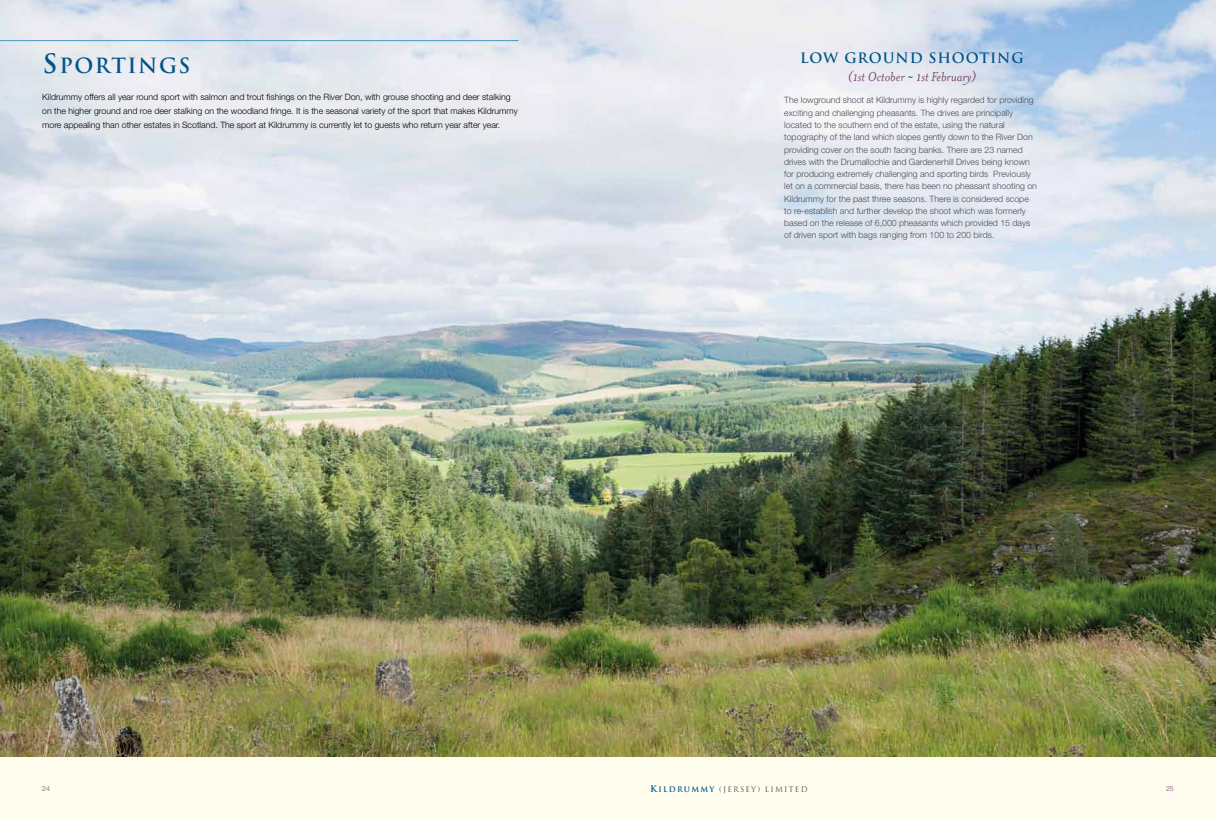
<style>
.page{position:relative;width:1216px;height:819px;background:#fff}
.page>*{position:absolute;margin:0;border:0;box-sizing:border-box;transform-origin:0 0}
.t1{font:700 20.39px "Trajan";letter-spacing:.07em;color:#058}
.t2{font:italic 14.88px "Mrs Eaves";color:#79496b}
.t3{font:700 14px "Trajan";letter-spacing:.06em;color:#058}
.t4{font:300 8.75px/12.2px "Helvetica Neue";color:#445055}
.t5{font:300 8.75px/14px "Helvetica Neue";color:#000}
.t6{font:7.52px "Trajan";letter-spacing:.16em;color:#445055}
.t7{font:300 7px "Helvetica Neue";color:#79496b}
.s1{font-size:25.99px}
.s2{color:#058}
.s3{font-weight:700;font-size:9.01px;color:#058}
.s4{font-weight:700;color:#058}
</style>
<div class="page">
<div style="left:0;top:0;width:1215px;height:819px;background:#fffdee"></div>
<img style="left:0;top:0;width:1215px;height:756px">
<hr style="left:0;top:40px;width:518px;height:1px;background:#4a96c2">
<h1 class="t1" style="left:43px;top:53px;width:149px"><span class="s1">S</span> PORTINGS</h1>
<p class="t5" style="left:42px;top:90px;width:477px">Kildrummy offers all year round sport with salmon and trout fishings on the River Don, with grouse shooting and deer stalking on the higher ground and roe deer stalking on the woodland fringe. It is the seasonal variety of the sport that makes Kildrummy more appealing than other estates in Scotland. The sport at Kildrummy is currently let to guests who return year after year.</p>
<h3 class="t3" style="left:800px;top:49px;width:225px">LOW GROUND S HOOTING</h3>
<h2 class="t2" style="left:847px;top:69px;width:131px">(1st October <span class="s2">~</span> 1st February)</h2>
<p class="t4" style="left:784px;top:94px;width:254px">The lowground shoot at Kildrummy is highly regarded for providing exciting and challenging pheasants. The drives are principally located to the southern end of the estate, using the natural topography of the land which slopes gently down to the River Don providing cover on the south facing banks. There are 23 named drives with the Drumallochie and Gardenerhill Drives being known for producing extremely challenging and sporting birds Previously let on a commercial basis, there has been no pheasant shooting on Kildrummy for the past three seasons. There is considered scope to re-establish and further develop the shoot which was formerly based on the release of 6,000 pheasants which provided 15 days of driven sport with bags ranging from 100 to 200 birds.</p>
<p class="t7" style="left:42px;top:784px;width:9px">24</p>
<p class="t6" style="left:650px;top:785px;width:159px"><span class="s3">K</span><span class="s4">ILDRUMMY</span> (JERSEY) LIMITED</p>
<p class="t7" style="left:1165px;top:784px;width:9px">25</p>
</div>
